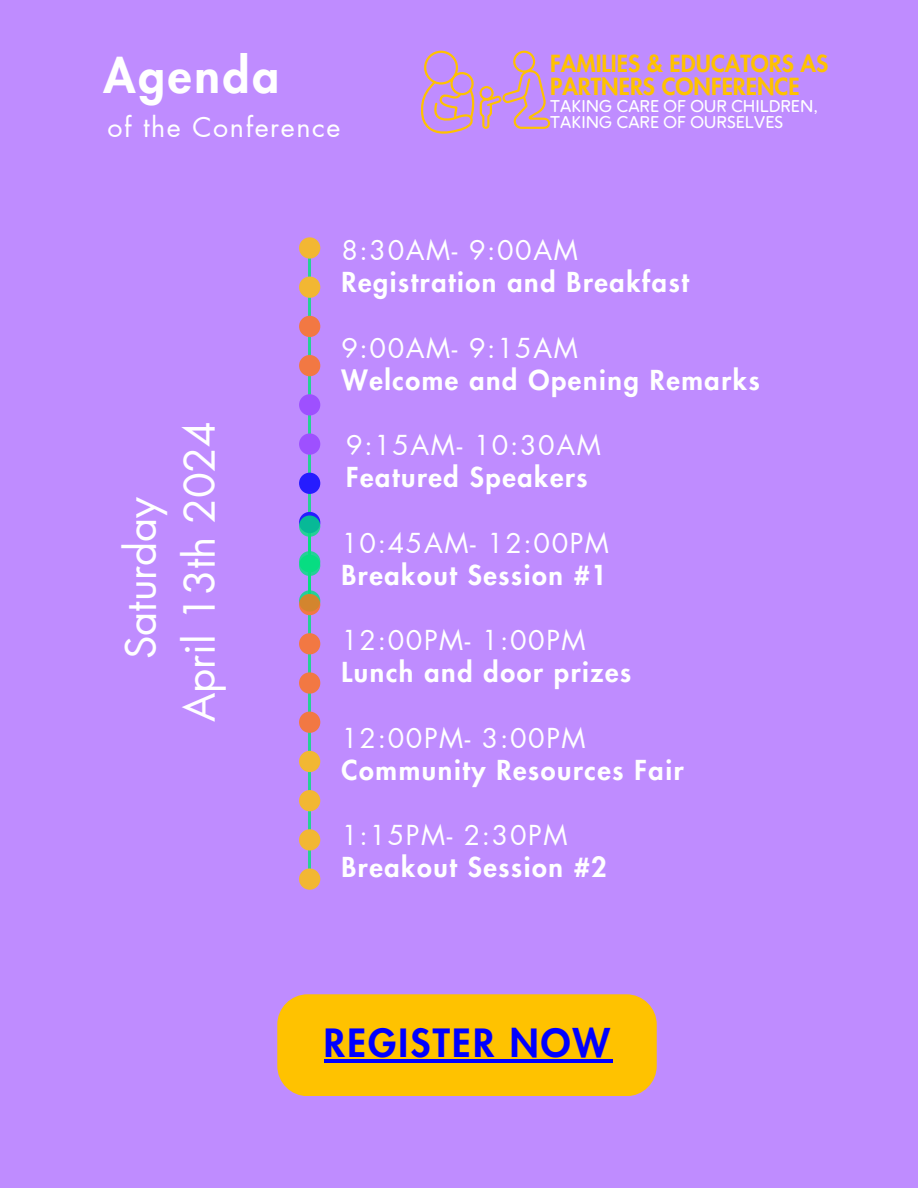
<style>
.page{position:relative;width:918px;height:1188px;background:#bf8cff}
.page>*{position:absolute;margin:0;border:0;box-sizing:border-box;transform-origin:0 0}
.t1{font:800 47.4px "Futura LT Pro";letter-spacing:.06em;color:#fff}
.t2{font:42px/58.5px "Futura LT Pro";color:#fff;text-align:center}
.t3{font:800 38.1px "Futura LT Pro";letter-spacing:.06em;color:#00f}
.t4{font:800 26.85px "Futura LT Pro";letter-spacing:.06em;color:#fff}
.t5{font:26.85px "Futura LT Pro";letter-spacing:.06em;color:#fff}
.t6{font:800 23.1px/23.1px "Futura LT Pro";color:#ffc200}
.t7{font:16.2px/16.2px "F37 Ginger Round";color:#fff}
</style>
<div class="page">
<svg style="left:421px;top:51px;width:129px;height:83px"></svg>
<div style="left:277px;top:994px;width:380px;height:102px;background:#ffc200;border-radius:30px"></div>
<hr style="left:324px;top:1060px;width:288px;height:3px;background:#00f">
<hr style="left:308px;top:248px;width:3px;height:353px;background:#00e17d">
<svg style="left:299px;top:237px;width:21px;height:22px"></svg>
<div style="left:299px;top:277px;width:21px;height:21px;background:#f2b733;border-radius:50%"></div>
<div style="left:299px;top:316px;width:21px;height:21px;background:#f27843;border-radius:50%"></div>
<div style="left:299px;top:355px;width:21px;height:21px;background:#f27843;border-radius:50%"></div>
<div style="left:299px;top:394px;width:21px;height:21px;background:#9e50ff;border-radius:50%"></div>
<div style="left:299px;top:433px;width:21px;height:22px;background:#9e50ff;border-radius:50%"></div>
<div style="left:299px;top:473px;width:21px;height:21px;background:#261cff;border-radius:50%"></div>
<svg style="left:299px;top:512px;width:21px;height:21px"></svg>
<svg style="left:299px;top:551px;width:21px;height:21px"></svg>
<svg style="left:299px;top:590px;width:21px;height:22px"></svg>
<hr style="left:308px;top:526px;width:3px;height:353px;background:#00e17d">
<svg style="left:299px;top:868px;width:21px;height:22px"></svg>
<svg style="left:299px;top:829px;width:21px;height:22px"></svg>
<div style="left:299px;top:790px;width:21px;height:21px;background:#f2b733;border-radius:50%"></div>
<div style="left:299px;top:751px;width:21px;height:21px;background:#f2b733;border-radius:50%"></div>
<div style="left:299px;top:712px;width:21px;height:21px;background:#f27843;border-radius:50%"></div>
<svg style="left:299px;top:672px;width:21px;height:22px"></svg>
<div style="left:299px;top:633px;width:21px;height:21px;background:#f27843;border-radius:50%"></div>
<svg style="left:299px;top:594px;width:21px;height:21px"></svg>
<svg style="left:299px;top:555px;width:21px;height:21px"></svg>
<svg style="left:299px;top:515px;width:21px;height:22px"></svg>
<h1 class="t1" style="left:104px;top:54px;width:177px">Agenda</h1>
<p class="t5" style="left:108px;top:115px;width:235px">of the Conference</p>
<p class="t6" style="left:550px;top:53px;width:280px">FAMILIES &amp; EDUCATORS AS<br>PARTNERS CONFERENCE</p>
<p class="t7" style="left:550px;top:98px;width:270px">TAKING CARE OF OUR CHILDREN,<br>TAKING CARE OF OURSELVES</p>
<h2 class="t2" style="left:113px;top:722px;width:303px;rotate:-90deg">Saturday<br>April 13th 2024</h2>
<p class="t5" style="left:341px;top:238px;width:238px">8:30AM- 9:00AM</p>
<p class="t4" style="left:341px;top:270px;width:349px">Registration and Breakfast</p>
<p class="t5" style="left:341px;top:335px;width:238px">9:00AM- 9:15AM</p>
<p class="t4" style="left:341px;top:367px;width:420px">Welcome and Opening Remarks</p>
<p class="t5" style="left:346px;top:433px;width:256px">9:15AM- 10:30AM</p>
<p class="t4" style="left:346px;top:465px;width:243px">Featured Speakers</p>
<p class="t5" style="left:341px;top:530px;width:269px">10:45AM- 12:00PM</p>
<p class="t4" style="left:341px;top:563px;width:267px">Breakout Session #1</p>
<p class="t5" style="left:341px;top:628px;width:246px">12:00PM- 1:00PM</p>
<p class="t4" style="left:341px;top:660px;width:291px">Lunch and door prizes</p>
<p class="t5" style="left:341px;top:726px;width:246px">12:00PM- 3:00PM</p>
<p class="t4" style="left:341px;top:758px;width:344px">Community Resources Fair</p>
<p class="t5" style="left:341px;top:823px;width:227px">1:15PM- 2:30PM</p>
<p class="t4" style="left:341px;top:855px;width:267px">Breakout Session #2</p>
<h3 class="t3" style="left:324px;top:1026px;width:288px">REGISTER NOW</h3>
</div>
